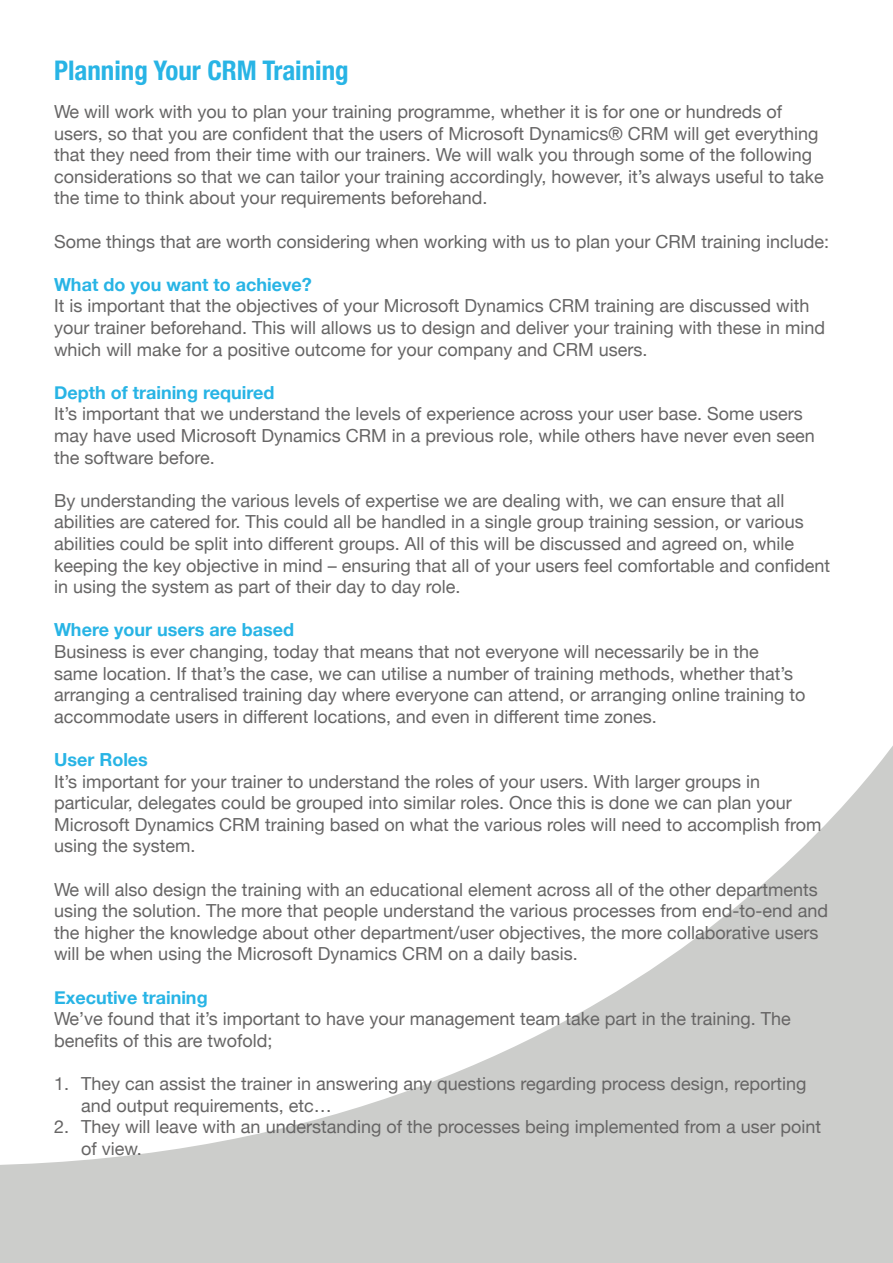
<style>
.page{position:relative;width:893px;height:1263px;background:#fff}
.page>*{position:absolute;margin:0;border:0;box-sizing:border-box;transform-origin:0 0}
.t1{font:700 condensed 27px "Helvetica Neue";color:#28b4e5}
.t2{font:18px/21.6px "Helvetica Neue";color:#666565}
.t3{font:700 18px "Helvetica Neue";color:#28b4e5}
</style>
<div class="page">
<svg style="left:0;top:746px;width:893px;height:517px"></svg>
<p class="t1" style="left:54px;top:48px;width:296px">Planning Your CRM Training</p>
<p class="t2" style="left:54px;top:99px;width:771px">We will work with you to plan your training programme, whether it is for one or hundreds of users, so that you are confident that the users of Microsoft Dynamics® CRM will get everything that they need from their time with our trainers. We will walk you through some of the following considerations so that we can tailor your training accordingly, however, it’s always useful to take the time to think about your requirements beforehand.</p>
<p class="t2" style="left:54px;top:229px;width:777px">Some things that are worth considering when working with us to plan your CRM training include:</p>
<p class="t3" style="left:54px;top:268px;width:259px">What do you want to achieve?</p>
<p class="t2" style="left:54px;top:294px;width:773px">It is important that the objectives of your Microsoft Dynamics CRM training are discussed with your trainer beforehand. This will allows us to design and deliver your training with these in mind which will make for a positive outcome for your company and CRM users.</p>
<p class="t3" style="left:54px;top:376px;width:222px">Depth of training required</p>
<p class="t2" style="left:54px;top:402px;width:762px">It’s important that we understand the levels of experience across your user base. Some users may have used Microsoft Dynamics CRM in a previous role, while others have never even seen the software before.</p>
<p class="t2" style="left:54px;top:488px;width:778px">By understanding the various levels of expertise we are dealing with, we can ensure that all abilities are catered for. This could all be handled in a single group training session, or various abilities could be split into different groups. All of this will be discussed and agreed on, while keeping the key objective in mind – ensuring that all of your users feel comfortable and confident in using the system as part of their day to day role.</p>
<p class="t3" style="left:54px;top:614px;width:242px">Where your users are based</p>
<p class="t2" style="left:54px;top:639px;width:706px">Business is ever changing, today that means that not everyone will necessarily be in the</p>
<p class="t2" style="left:54px;top:661px;width:753px">same location. If that’s the case, we can utilise a number of training methods, whether that’s arranging a centralised training day where everyone can attend, or arranging online training to accommodate users in different locations, and even in different time zones.</p>
<p class="t3" style="left:54px;top:743px;width:95px">User Roles</p>
<p class="t2" style="left:54px;top:769px;width:769px">It’s important for your trainer to understand the roles of your users. With larger groups in particular, delegates could be grouped into similar roles. Once this is done we can plan your Microsoft Dynamics CRM training based on what the various roles will need to accomplish from using the system.</p>
<p class="t2" style="left:54px;top:877px;width:776px">We will also design the training with an educational element across all of the other departments using the solution. The more that people understand the various processes from end-to-end and the higher the knowledge about other department/user objectives, the more collaborative users will be when using the Microsoft Dynamics CRM on a daily basis.</p>
<p class="t3" style="left:54px;top:981px;width:155px">Executive training</p>
<p class="t2" style="left:54px;top:1007px;width:738px">We’ve found that it’s important to have your management team take part in the training. The benefits of this are twofold;</p>
<p class="t2" style="left:81px;top:1071px;width:727px;text-indent:-27px">1. They can assist the trainer in answering any questions regarding process design, reporting and output requirements, etc…</p>
<p class="t2" style="left:81px;top:1115px;width:742px;text-indent:-27px">2. They will leave with an understanding of the processes being implemented from a user point of view.</p>
</div>
